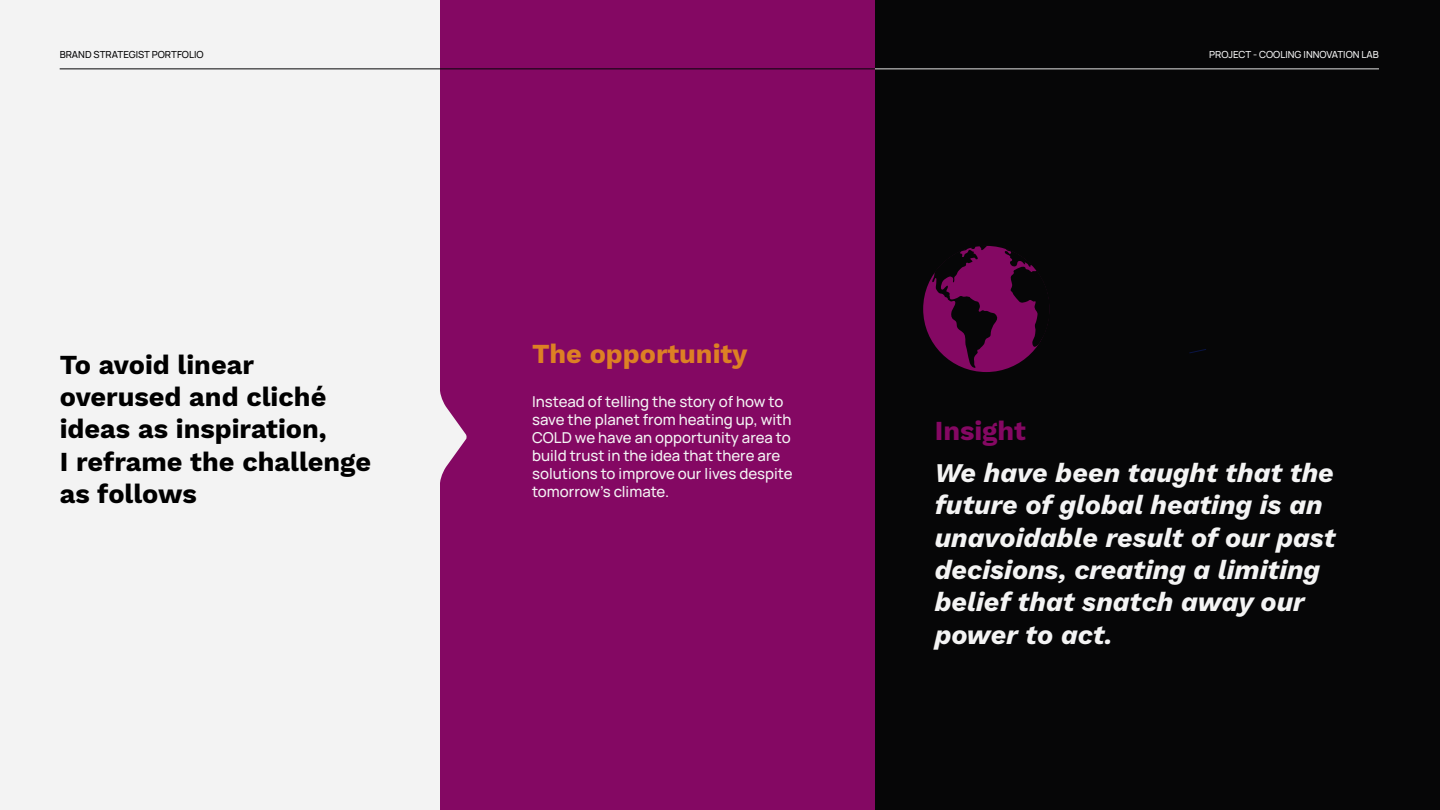
<style>
.page{position:relative;width:1440px;height:810px;background:#fff}
.page>*{position:absolute;margin:0;border:0;box-sizing:border-box;transform-origin:0 0}
.t1{font:italic 700 27px/32.4px "Work Sans";color:#f4f4f4}
.t2{font:700 27px/32.4px "Work Sans";color:#000}
.t3{font:700 27px "Work Sans";color:#dd8024}
.t4{font:700 27px "Work Sans";color:#850863}
.t5{font:500 15px/18px "Manrope";color:#f4f4f4}
.t6{font:500 9.75px "Manrope";color:#f4f4f4}
.t7{font:500 9.75px "Manrope";color:#060607}
</style>
<div class="page">
<div style="left:404px;top:0;width:472px;height:810px;background:#840863"></div>
<div style="left:0;top:0;width:439px;height:810px;background:#f3f3f3"></div>
<div style="left:875px;top:0;width:565px;height:810px;background:#060607"></div>
<hr style="left:60px;top:68px;width:1319px;height:1px;background:#060607">
<hr style="left:875px;top:68px;width:504px;height:1px;background:#e2e2e2">
<svg style="left:439px;top:175px;width:28px;height:524px"></svg>
<svg style="left:1189px;top:349px;width:17px;height:4px"></svg>
<div style="left:923px;top:246px;width:126px;height:126px;background:#840863;border-radius:50%"></div>
<svg style="left:932px;top:246px;width:66px;height:122px"></svg>
<svg style="left:1005px;top:249px;width:45px;height:98px"></svg>
<p class="t7" style="left:60px;top:47px;width:146px">BRAND STRATEGIST PORTFOLIO</p>
<h1 class="t2" style="left:60px;top:350px;width:313px">To avoid linear overused and cliché ideas as inspiration,<br>I reframe the challenge as follows</h1>
<h1 class="t3" style="left:532px;top:338px;width:217px">The opportunity</h1>
<p class="t5" style="left:532px;top:391px;width:262px">Instead of telling the story of how to save the planet from heating up, with COLD we have an opportunity area to build trust in the idea that there are solutions to improve our lives despite tomorrow’s climate.</p>
<h1 class="t4" style="left:935px;top:415px;width:93px">Insight</h1>
<p class="t6" style="left:1209px;top:47px;width:171px">PROJECT - COOLING INNOVATION LAB</p>
<h1 class="t1" style="left:935px;top:455px;width:402px">We have been taught that the future of global heating is an unavoidable result of our past decisions, creating a limiting belief that snatch away our power to act.</h1>
</div>
